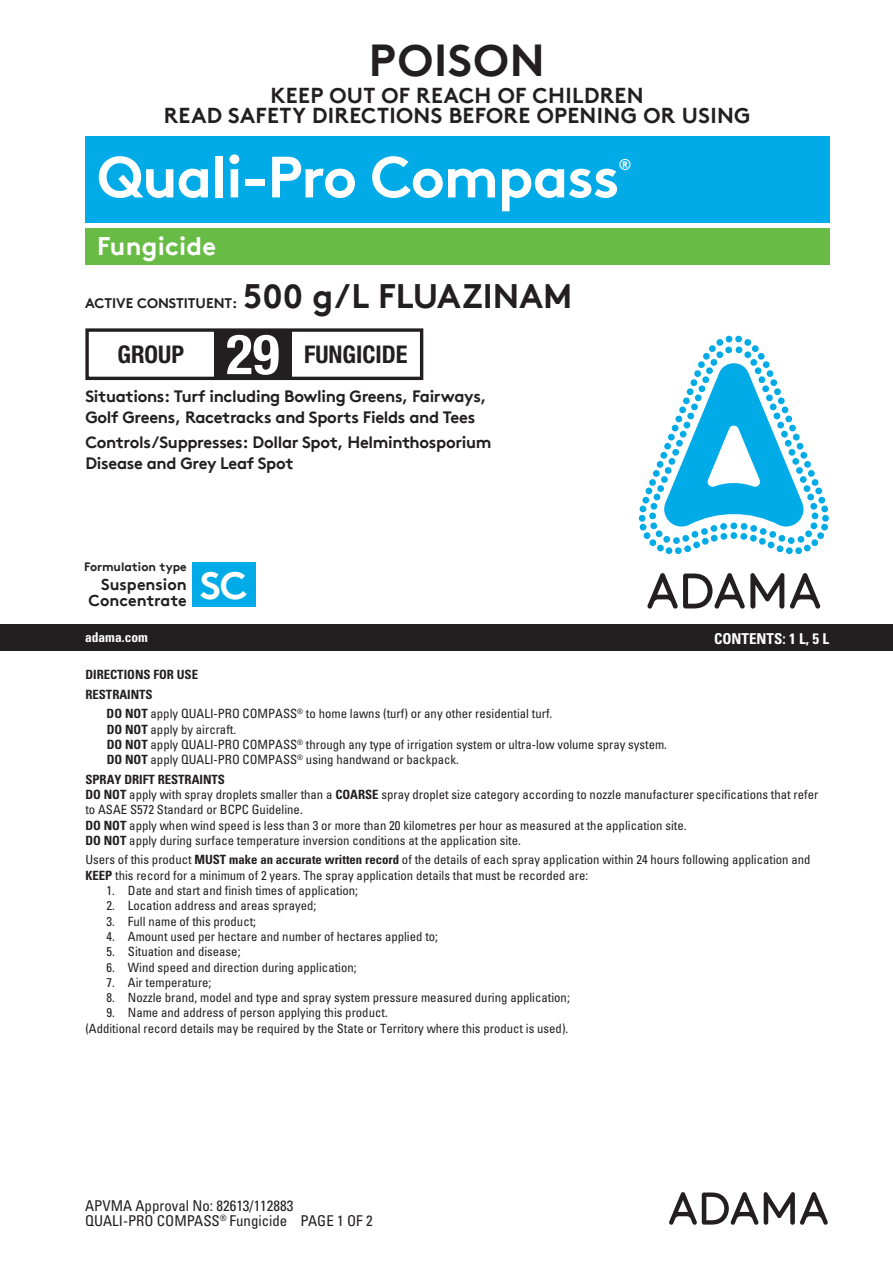
<style>
.page{position:relative;width:893px;height:1263px;background:#fff}
.page>*{position:absolute;margin:0;border:0;box-sizing:border-box;transform-origin:0 0}
.t1{font:700 58.05px "Brown TT";letter-spacing:-.02em;color:#fff}
.t2{font:700 condensed 55.5px "Helvetica Neue";color:#fff}
.t3{font:700 44.85px "Brown TT";letter-spacing:.02em;color:#231f20}
.t4{font:700 38.7px "Brown TT";color:#fff}
.t5{font:700 33.9px "Brown TT";color:#231f20}
.t6{font:700 25.5px "Brown TT";letter-spacing:.01em;color:#fff}
.t7{font:700 condensed 24.45px "Helvetica Neue";color:#231f20}
.t8{font:700 21.6px/20.1px "Brown TT";letter-spacing:.015em;color:#231f20;text-align:center}
.t9{font:700 16.5px/21px "Brown TT";letter-spacing:-.02em;color:#231f20}
.t10{font:700 16.05px/16px "Brown TT";color:#231f20;text-align:right}
.t11{font:700 15.75px "Brown TT";color:#fff}
.t12{font:700 condensed 15px "Univers";color:#fff}
.t13{font:condensed 14.85px/15.8px "Univers";color:#231f20}
.t14{font:700 13.95px "Brown TT";color:#231f20}
.t15{font:700 condensed 13.5px "Univers";color:#fff}
.t16{font:condensed 12.75px/15.3px "Univers";color:#231f20}
.t17{font:700 condensed 12.75px/19.5px "Univers";color:#231f20}
.t18{font:700 12.15px "Brown TT";color:#231f20}
.s1{font-weight:700}
</style>
<div class="page">
<svg style="left:669px;top:1192px;width:89px;height:33px"></svg>
<svg style="left:764px;top:1192px;width:64px;height:33px"></svg>
<div style="left:0;top:625px;width:893px;height:26px;background:#231f20"></div>
<svg style="left:790px;top:573px;width:30px;height:36px"></svg>
<svg style="left:647px;top:573px;width:137px;height:36px"></svg>
<svg style="left:638px;top:335px;width:191px;height:219px"></svg>
<div style="left:193px;top:562px;width:63px;height:44px;background:#00abe7"></div>
<div style="left:85px;top:136px;width:744px;height:86px;background:#00abe7"></div>
<div style="left:85px;top:228px;width:744px;height:36px;background:#68bc45"></div>
<div style="left:214px;top:330px;width:77px;height:48px;background:#231f20"></div>
<div style="left:85px;top:328px;width:338px;height:52px;border:3px solid #231f20"></div>
<h3 class="t3" style="left:369px;top:33px;width:177px">POISON</h3>
<h3 class="t8" style="left:164px;top:85px;width:588px">KEEP OUT OF REACH OF CHILDREN<br>READ SAFETY DIRECTIONS BEFORE OPENING OR USING</h3>
<h1 class="t1" style="left:97px;top:142px;width:524px">Quali-Pro Compass</h1>
<p class="t11" style="left:618px;top:155px;width:15px">®</p>
<h3 class="t6" style="left:97px;top:230px;width:121px">Fungicide</h3>
<p class="t14" style="left:85px;top:295px;width:154px">ACTIVE CONSTITUENT:</p>
<h3 class="t5" style="left:243px;top:276px;width:331px">500 g/L FLUAZINAM</h3>
<h3 class="t7" style="left:117px;top:340px;width:68px">GROUP</h3>
<h2 class="t2" style="left:226px;top:321px;width:55px">29</h2>
<h3 class="t7" style="left:304px;top:340px;width:105px">FUNGICIDE</h3>
<p class="t9" style="left:85px;top:386px;width:403px">Situations: Turf including Bowling Greens, Fairways,<br>Golf Greens, Racetracks and Sports Fields and Tees</p>
<p class="t9" style="left:85px;top:432px;width:408px">Controls/Suppresses: Dollar Spot, Helminthosporium<br>Disease and Grey Leaf Spot</p>
<p class="t18" style="left:84px;top:559px;width:104px">Formulation type</p>
<p class="t10" style="left:89px;top:576px;width:100px">Suspension<br>Concentrate</p>
<h3 class="t4" style="left:200px;top:562px;width:49px">SC</h3>
<p class="t15" style="left:85px;top:628px;width:64px">adama.com</p>
<p class="t12" style="left:714px;top:629px;width:116px">CONTENTS: 1 L, 5 L</p>
<p class="t17" style="left:85px;top:665px;width:114px">DIRECTIONS FOR USE<br>RESTRAINTS</p>
<p class="t16" style="left:107px;top:706px;width:562px"><span class="s1">DO NOT</span> apply QUALI-PRO COMPASS<sup>®</sup> to home lawns (turf) or any other residential turf.<br><span class="s1">DO NOT</span> apply by aircraft.<br><span class="s1">DO NOT</span> apply QUALI-PRO COMPASS<sup>®</sup> through any type of irrigation system or ultra-low volume spray system.<br><span class="s1">DO NOT</span> apply QUALI-PRO COMPASS<sup>®</sup> using handwand or backpack.</p>
<p class="t16" style="left:85px;top:771px;width:734px"><span class="s1">SPRAY DRIFT RESTRAINTS<br>DO NOT</span> apply with spray droplets smaller than a <span class="s1">COARSE</span> spray droplet size category according to nozzle manufacturer specifications that refer to ASAE S572 Standard or BCPC Guideline.<br><span class="s1">DO NOT</span> apply when wind speed is less than 3 or more than 20 kilometres per hour as measured at the application site.<br><span class="s1">DO NOT</span> apply during surface temperature inversion conditions at the application site.</p>
<p class="t16" style="left:85px;top:852px;width:727px">Users of this product <span class="s1">MUST make an accurate written record</span> of the details of each spray application within 24 hours following application and<br><span class="s1">KEEP</span> this record for a minimum of 2 years. The spray application details that must be recorded are:</p>
<p class="t16" style="left:107px;top:882px;width:253px">1. Date and start and finish times of application;</p>
<p class="t16" style="left:107px;top:898px;width:211px">2. Location address and areas sprayed;</p>
<p class="t16" style="left:107px;top:913px;width:151px">3. Full name of this product;</p>
<p class="t16" style="left:107px;top:928px;width:333px">4. Amount used per hectare and number of hectares applied to;</p>
<p class="t16" style="left:107px;top:944px;width:135px">5. Situation and disease;</p>
<p class="t16" style="left:107px;top:959px;width:252px">6. Wind speed and direction during application;</p>
<p class="t16" style="left:107px;top:974px;width:106px">7. Air temperature;</p>
<p class="t16" style="left:107px;top:990px;width:465px">8. Nozzle brand, model and type and spray system pressure measured during application;</p>
<p class="t16" style="left:85px;top:1005px;width:484px;text-indent:21px">9. Name and address of person applying this product.<br>(Additional record details may be required by the State or Territory where this product is used).</p>
<p class="t13" style="left:85px;top:1197px;width:289px">APVMA Approval No: 82613/112883<br>QUALI-PRO COMPASS<sup>®</sup> Fungicide PAGE 1 OF 2</p>
</div>
